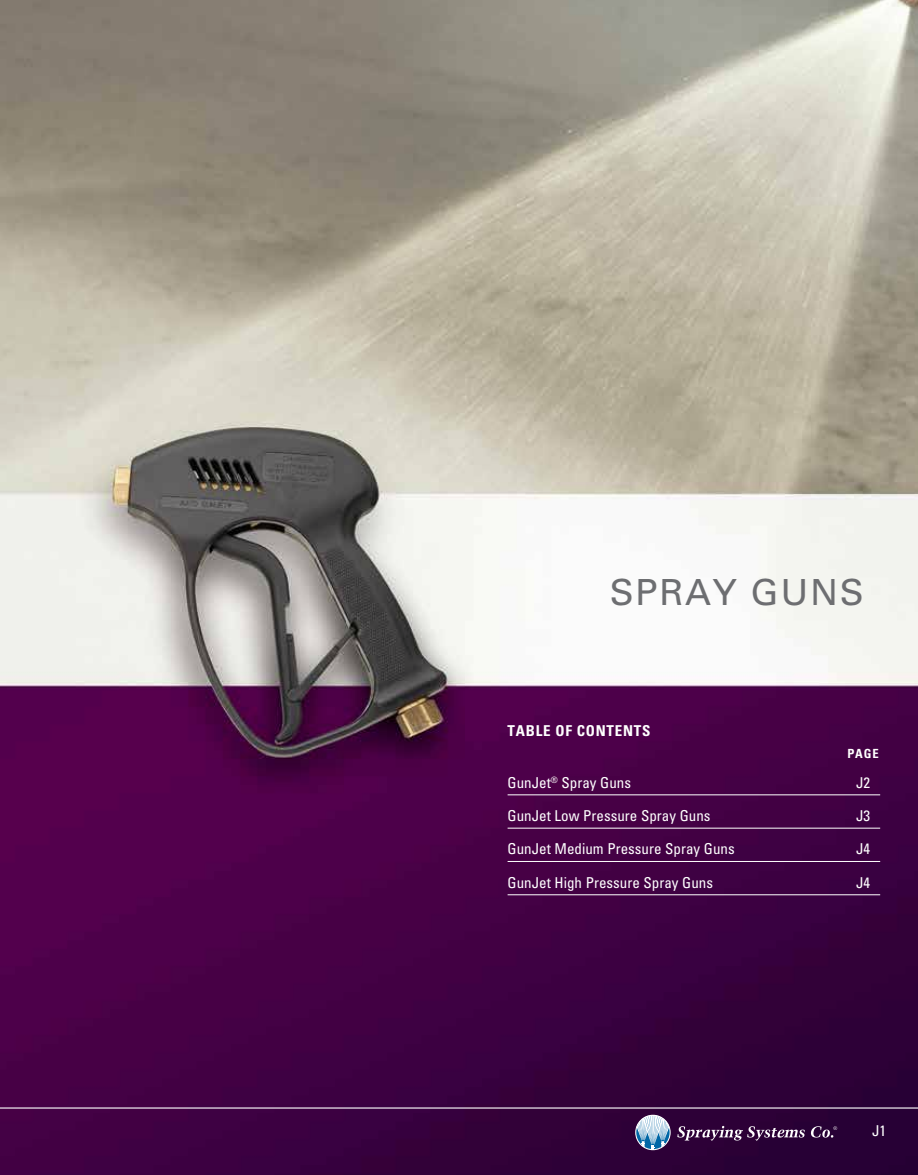
<style>
.page{position:relative;width:918px;height:1175px;background:#fff}
.page>*{position:absolute;margin:0;border:0;box-sizing:border-box;transform-origin:0 0}
.t1{font:36px "Univers";letter-spacing:.05em;color:#6d6e71}
.t2{font:condensed 15px "Univers";color:#fff}
.t3{font:700 condensed 15px "Univers";letter-spacing:.05em;color:#fff}
.t4{font:700 condensed 12.6px "Univers";color:#fff}
</style>
<div class="page">
<img style="left:0;top:0;width:918px;height:1174px">
<hr style="left:508px;top:794px;width:372px;height:1px;background:#fff">
<hr style="left:508px;top:827px;width:372px;height:1px;background:#fff">
<hr style="left:508px;top:861px;width:372px;height:1px;background:#fff">
<hr style="left:508px;top:894px;width:372px;height:1px;background:#fff">
<hr style="left:0;top:1107px;width:918px;height:1px;background:#fff">
<svg style="left:635px;top:1114px;width:36px;height:36px"></svg>
<svg style="left:677px;top:1125px;width:128px;height:15px;background:#603f68"></svg>
<svg style="left:811px;top:1126px;width:26px;height:11px"></svg>
<h1 class="t1" style="left:610px;top:570px;width:256px">SPRAY GUNS</h1>
<p class="t3" style="left:508px;top:721px;width:144px">TABLE OF CONTENTS</p>
<p class="t4" style="left:847px;top:746px;width:33px">page</p>
<p class="t2" style="left:508px;top:773px;width:125px">GunJet<sup>®</sup> Spray Guns</p>
<p class="t2" style="left:856px;top:773px;width:16px">J2</p>
<p class="t2" style="left:508px;top:806px;width:204px">GunJet Low Pressure Spray Guns</p>
<p class="t2" style="left:856px;top:806px;width:16px">J3</p>
<p class="t2" style="left:508px;top:839px;width:229px">GunJet Medium Pressure Spray Guns</p>
<p class="t2" style="left:856px;top:839px;width:16px">J4</p>
<p class="t2" style="left:508px;top:872px;width:207px">GunJet High Pressure Spray Guns</p>
<p class="t2" style="left:856px;top:872px;width:16px">J4</p>
<p class="t2" style="left:872px;top:1121px;width:16px">J1</p>
</div>
